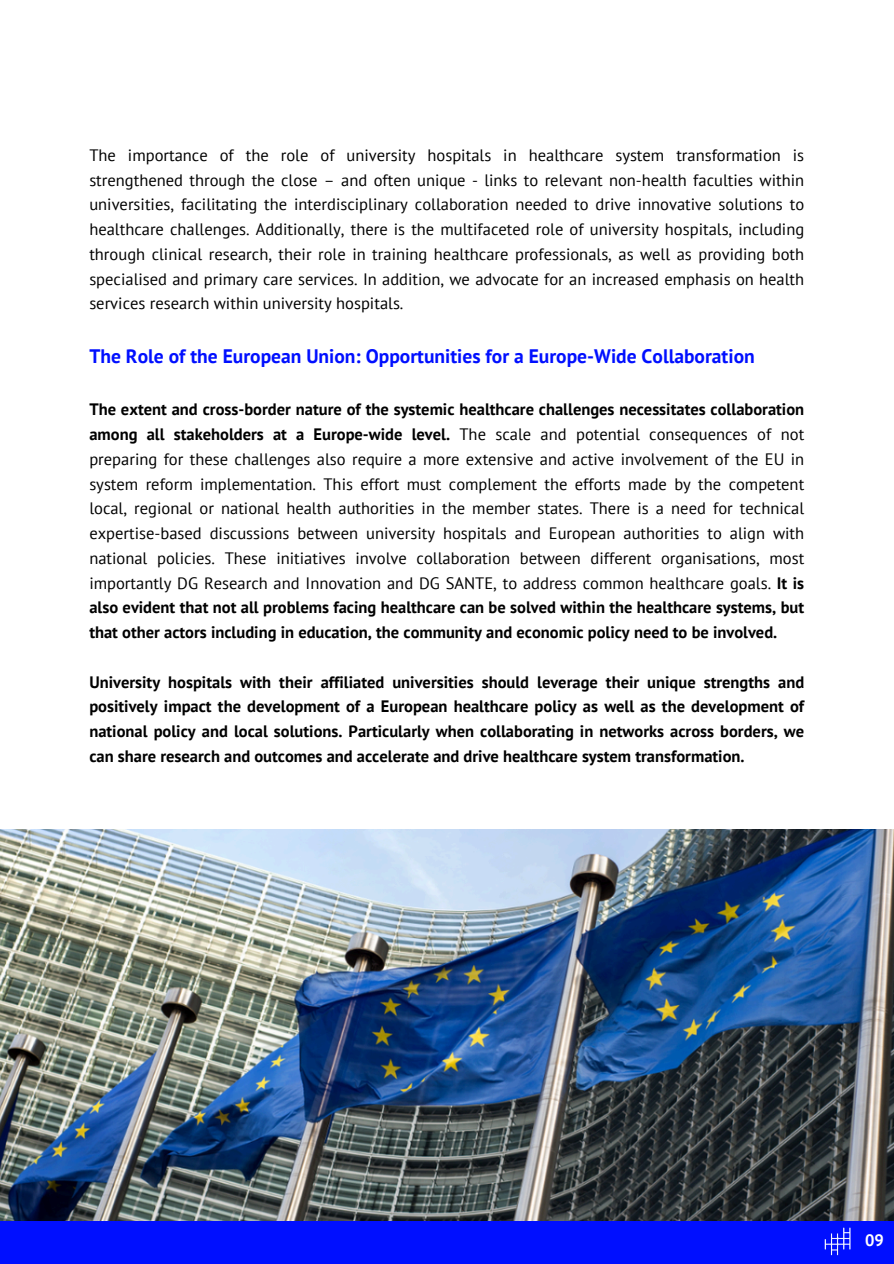
<style>
.page{position:relative;width:894px;height:1264px;background:#fff}
.page>*{position:absolute;margin:0;border:0;box-sizing:border-box;transform-origin:0 0}
.t1{font:700 19.5px "PT Sans";color:#000fff}
.t2{font:16.5px/24.8px "PT Sans";color:#000;text-align:justify}
.t3{font:700 16.5px/24.8px "PT Sans";color:#000;text-align:justify}
.t4{font:700 16.5px "PT Sans";color:#fff}
.s1{font-weight:700}
</style>
<div class="page">
<div style="left:0;top:1220px;width:893px;height:43px;background:#000fff"></div>
<img style="left:824px;top:1227px;width:27px;height:29px">
<img style="left:0;top:829px;width:893px;height:390px">
<h2 class="t2" style="left:89px;top:142px;width:716px">The importance of the role of university hospitals in healthcare system transformation is strengthened through the close – and often unique - links to relevant non-health faculties within universities, facilitating the interdisciplinary collaboration needed to drive innovative solutions to healthcare challenges. Additionally, there is the multifaceted role of university hospitals, including through clinical research, their role in training healthcare professionals, as well as providing both specialised and primary care services. In addition, we advocate for an increased emphasis on health services research within university hospitals.</h2>
<p class="t1" style="left:89px;top:343px;width:666px">The Role of the European Union: Opportunities for a Europe-Wide Collaboration</p>
<p class="t2" style="left:89px;top:397px;width:716px"><span class="s1">The extent and cross-border nature of the systemic healthcare challenges necessitates collaboration among all stakeholders at a Europe-wide level.</span> The scale and potential consequences of not preparing for these challenges also require a more extensive and active involvement of the EU in system reform implementation. This effort must complement the efforts made by the competent local, regional or national health authorities in the member states. There is a need for technical expertise-based discussions between university hospitals and European authorities to align with national policies. These initiatives involve collaboration between different organisations, most importantly DG Research and Innovation and DG SANTE, to address common healthcare goals. <span class="s1">It is also evident that not all problems facing healthcare can be solved within the healthcare systems, but that other actors including in education, the community and economic policy need to be involved.</span></p>
<p class="t3" style="left:89px;top:669px;width:716px">University hospitals with their affiliated universities should leverage their unique strengths and positively impact the development of a European healthcare policy as well as the development of national policy and local solutions. Particularly when collaborating in networks across borders, we can share research and outcomes and accelerate and drive healthcare system transformation.</p>
<h1 class="t4" style="left:864px;top:1229px;width:20px">09</h1>
</div>
